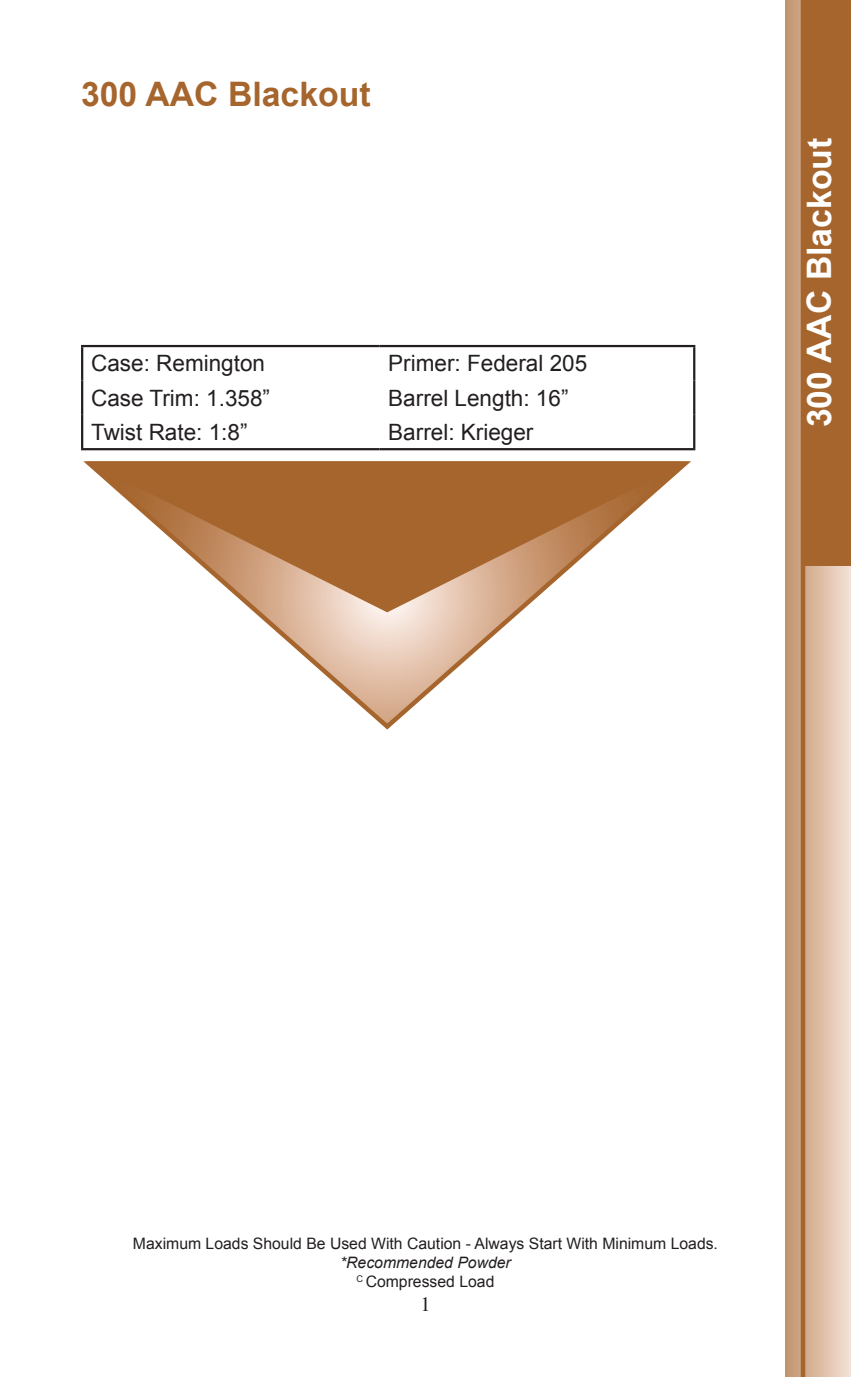
<style>
.page{position:relative;width:851px;height:1377px;background:#fff}
.page>*{position:absolute;margin:0;border:0;box-sizing:border-box;transform-origin:0 0}
.t1{font:700 33.75px "Arial";color:#fff}
.t2{font:700 33.75px "Arial";color:#a5652d}
.t3{font:22.5px "Arial";color:#231f20}
.t4{font:20.25px "Times";color:#231f20}
.t5{font:15.75px "Arial";color:#231f20}
.t6{font:italic 15.75px "Arial";color:#231f20}
</style>
<div class="page">
<svg style="left:785px;top:0;width:65px;height:1377px;background:#d8b69c"></svg>
<div style="left:800px;top:0;width:50px;height:565px;background:#a5652d"></div>
<div style="left:800px;top:0;width:5px;height:1377px;background:#a5652d"></div>
<hr style="left:81px;top:345px;width:298px;height:2px;background:#231f20">
<hr style="left:81px;top:347px;width:2px;height:33px;background:#231f20">
<hr style="left:379px;top:345px;width:316px;height:2px;background:#231f20">
<hr style="left:693px;top:347px;width:2px;height:33px;background:#231f20">
<hr style="left:81px;top:380px;width:2px;height:35px;background:#231f20">
<hr style="left:693px;top:380px;width:2px;height:35px;background:#231f20">
<hr style="left:81px;top:415px;width:2px;height:33px;background:#231f20">
<hr style="left:693px;top:415px;width:2px;height:33px;background:#231f20">
<hr style="left:81px;top:448px;width:298px;height:2px;background:#231f20">
<hr style="left:379px;top:448px;width:316px;height:2px;background:#231f20">
<svg style="left:83px;top:461px;width:608px;height:269px"></svg>
<svg style="left:86px;top:461px;width:602px;height:151px;fill:#a5652d"></svg>
<h1 class="t2" style="left:81px;top:71px;width:291px">300 AAC Blackout</h1>
<p class="t3" style="left:91px;top:349px;width:175px">Case: Remington</p>
<p class="t3" style="left:388px;top:349px;width:200px">Primer: Federal 205</p>
<p class="t3" style="left:91px;top:383px;width:180px">Case Trim: 1.358”</p>
<p class="t3" style="left:388px;top:383px;width:182px">Barrel Length: 16”</p>
<p class="t3" style="left:91px;top:418px;width:158px">Twist Rate: 1:8”</p>
<p class="t3" style="left:388px;top:418px;width:147px">Barrel: Krieger</p>
<p class="t1" style="left:797px;top:427px;width:291px;rotate:-90deg">300 AAC Blackout</p>
<p class="t5" style="left:133px;top:1233px;width:586px">Maximum Loads Should Be Used With Caution - Always Start With Minimum Loads.</p>
<p class="t6" style="left:340px;top:1252px;width:172px">*Recommended Powder</p>
<p class="t5" style="left:356px;top:1271px;width:139px"><sup>C</sup> Compressed Load</p>
<p class="t4" style="left:420px;top:1286px;width:12px">1</p>
</div>
